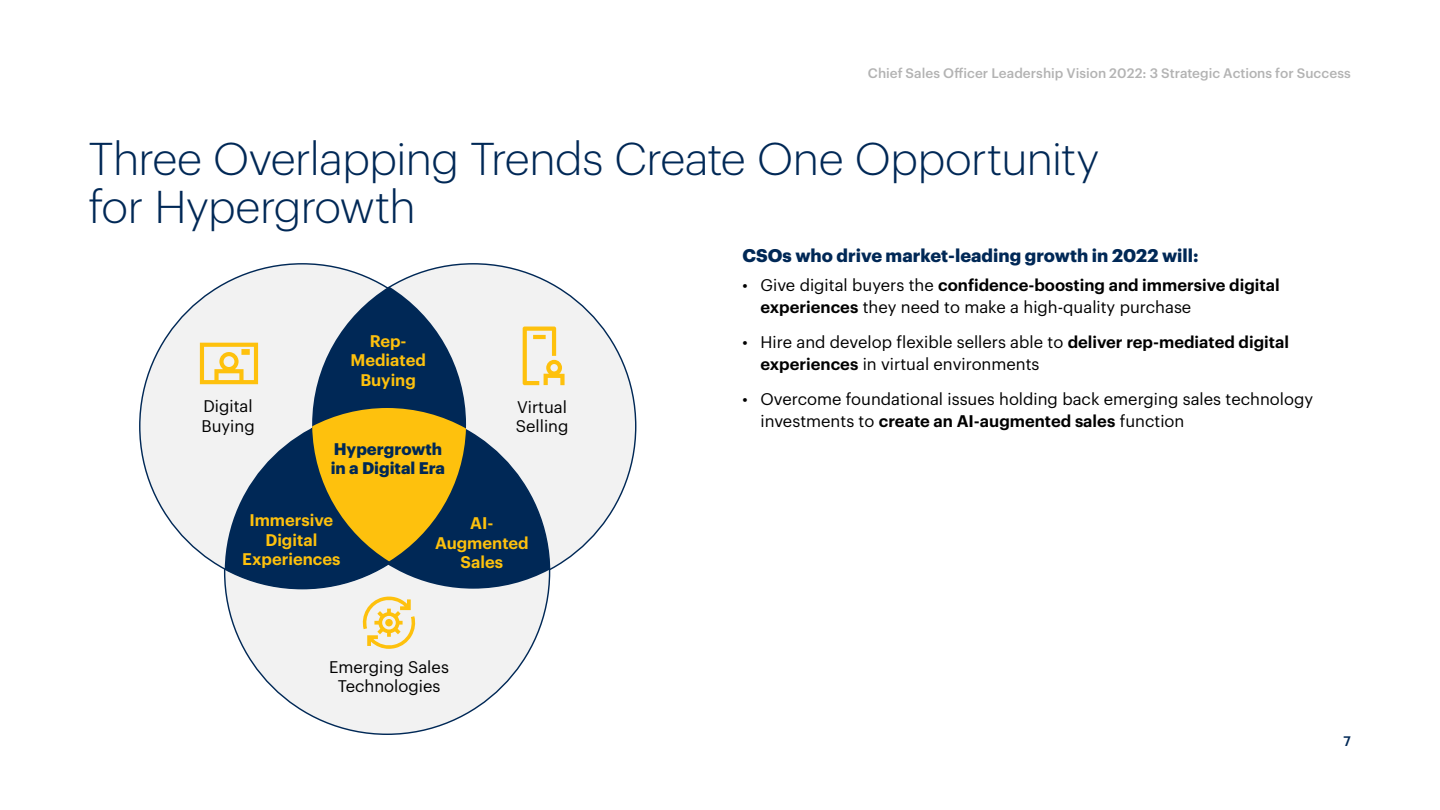
<style>
.page{position:relative;width:1440px;height:810px;background:#fff}
.page>*{position:absolute;margin:0;border:0;box-sizing:border-box;transform-origin:0 0}
.t1{font:300 45px/48px "Graphik";letter-spacing:-.015em;color:#002856}
.t2{font:700 18px "Graphik";color:#002856}
.t3{font:16.5px/21.8px "Graphik";color:#000}
.t4{font:600 16.5px/19.5px "Graphik";color:#fec10d;text-align:center}
.t5{font:700 16.5px/19.5px "Graphik";color:#002856}
.t6{font:500 13.5px "Graphik";letter-spacing:.005em;color:#b3b3b3}
.t7{font:500 13.5px "Graphik";color:#002856}
.s1{font-weight:600}
</style>
<div class="page">
<div style="left:311px;top:264px;width:325px;height:325px;background:#f2f2f2;border-radius:50%"></div>
<div style="left:225px;top:409px;width:324px;height:325px;background:#f2f2f2;border-radius:50%"></div>
<div style="left:140px;top:264px;width:325px;height:325px;background:#f2f2f2;border-radius:50%"></div>
<div style="left:312px;top:287px;width:154px;height:276px;background:#002856;border-radius:50%"></div>
<svg style="left:200px;top:343px;width:58px;height:41px"></svg>
<svg style="left:362px;top:596px;width:54px;height:53px"></svg>
<svg style="left:523px;top:327px;width:41px;height:58px"></svg>
<svg style="left:225px;top:408px;width:324px;height:181px"></svg>
<p class="t6" style="left:868px;top:63px;width:484px">Chief Sales Officer Leadership Vision 2022: 3 Strategic Actions for Success</p>
<h1 class="t1" style="left:88px;top:131px;width:1012px">Three Overlapping Trends Create One Opportunity for Hypergrowth</h1>
<p class="t2" style="left:742px;top:242px;width:458px">CSOs who drive market-leading growth in 2022 will:</p>
<p class="t3" style="left:760px;top:273px;width:521px;text-indent:-18px">• Give digital buyers the <span class="s1">confidence-boosting and immersive digital experiences</span> they need to make a high-quality purchase</p>
<p class="t3" style="left:760px;top:330px;width:530px;text-indent:-18px">• Hire and develop flexible sellers able to <span class="s1">deliver rep-mediated digital experiences</span> in virtual environments</p>
<p class="t3" style="left:760px;top:387px;width:554px;text-indent:-18px">• Overcome foundational issues holding back emerging sales technology investments to <span class="s1">create an AI-augmented sales</span> function</p>
<p class="t4" style="left:350px;top:329px;width:77px">Rep-<br>Mediated<br>Buying</p>
<p class="t3" style="left:201px;top:395px;width:55px;line-height:19.5px">Digital<br>Buying</p>
<p class="t3" style="left:516px;top:396px;width:54px;line-height:19.5px">Virtual<br>Selling</p>
<p class="t5" style="left:331px;top:438px;width:116px">Hypergrowth in a Digital Era</p>
<p class="t4" style="left:242px;top:509px;width:100px">Immersive<br>Digital<br>Experiences</p>
<p class="t4" style="left:435px;top:512px;width:95px">AI-<br>Augmented<br>Sales</p>
<p class="t3" style="left:329px;top:656px;width:121px;line-height:19.5px;text-align:center">Emerging Sales<br>Technologies</p>
<p class="t7" style="left:1343px;top:731px;width:9px">7</p>
</div>
